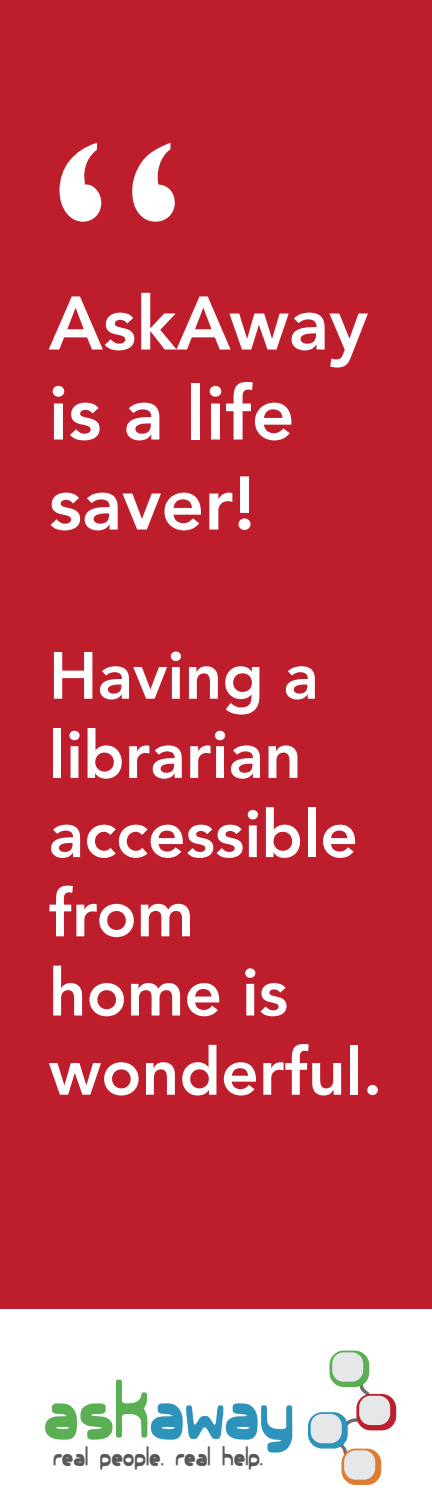
<style>
.page{position:relative;width:432px;height:1512px;background:#fff}
.page>*{position:absolute;margin:0;border:0;box-sizing:border-box;transform-origin:0 0}
.t1{font:326.4px "Gill Sans";color:#fff}
.t2{font:87px "Elsewhere BRK";color:#2e93bb}
.t3{font:800 75px/90px "Avenir";color:#fff}
.t4{font:800 66px/79.2px "Avenir";color:#fff}
.t5{font:29.1px "Elsewhere BRK";color:#57585a}
.s1{color:#5aaf52}
</style>
<div class="page">
<div style="left:0;top:0;width:432px;height:1309px;background:#be1d2c"></div>
<svg style="left:341px;top:1445px;width:6px;height:9px"></svg>
<svg style="left:347px;top:1418px;width:13px;height:8px"></svg>
<svg style="left:360px;top:1383px;width:10px;height:13px"></svg>
<div style="left:329px;top:1351px;width:40px;height:36px;background:#5aaf52;border-radius:14px"></div>
<div style="left:332px;top:1352px;width:31px;height:30px;background:#e6e7e9;border-radius:11px"></div>
<svg style="left:356px;top:1394px;width:40px;height:36px"></svg>
<div style="left:359px;top:1396px;width:31px;height:29px;background:#e6e7e9;border-radius:11px"></div>
<svg style="left:308px;top:1412px;width:40px;height:37px"></svg>
<div style="left:311px;top:1414px;width:31px;height:29px;background:#e6e7e9;border-radius:11px"></div>
<div style="left:341px;top:1449px;width:40px;height:36px;background:#dd7d33;border-radius:14px"></div>
<div style="left:344px;top:1450px;width:31px;height:30px;background:#e6e7e9;border-radius:11px"></div>
<p class="t1" style="left:49px;top:66px;width:141px">“</p>
<p class="t3" style="left:49px;top:279px;width:321px">AskAway is a life saver!</p>
<p class="t4" style="left:49px;top:636px;width:335px">Having a librarian accessible from home is wonderful.</p>
<p class="t2" style="left:43px;top:1371px;width:252px"><span class="s1">ask</span>away</p>
<p class="t5" style="left:53px;top:1443px;width:212px">real people. real help.</p>
</div>
